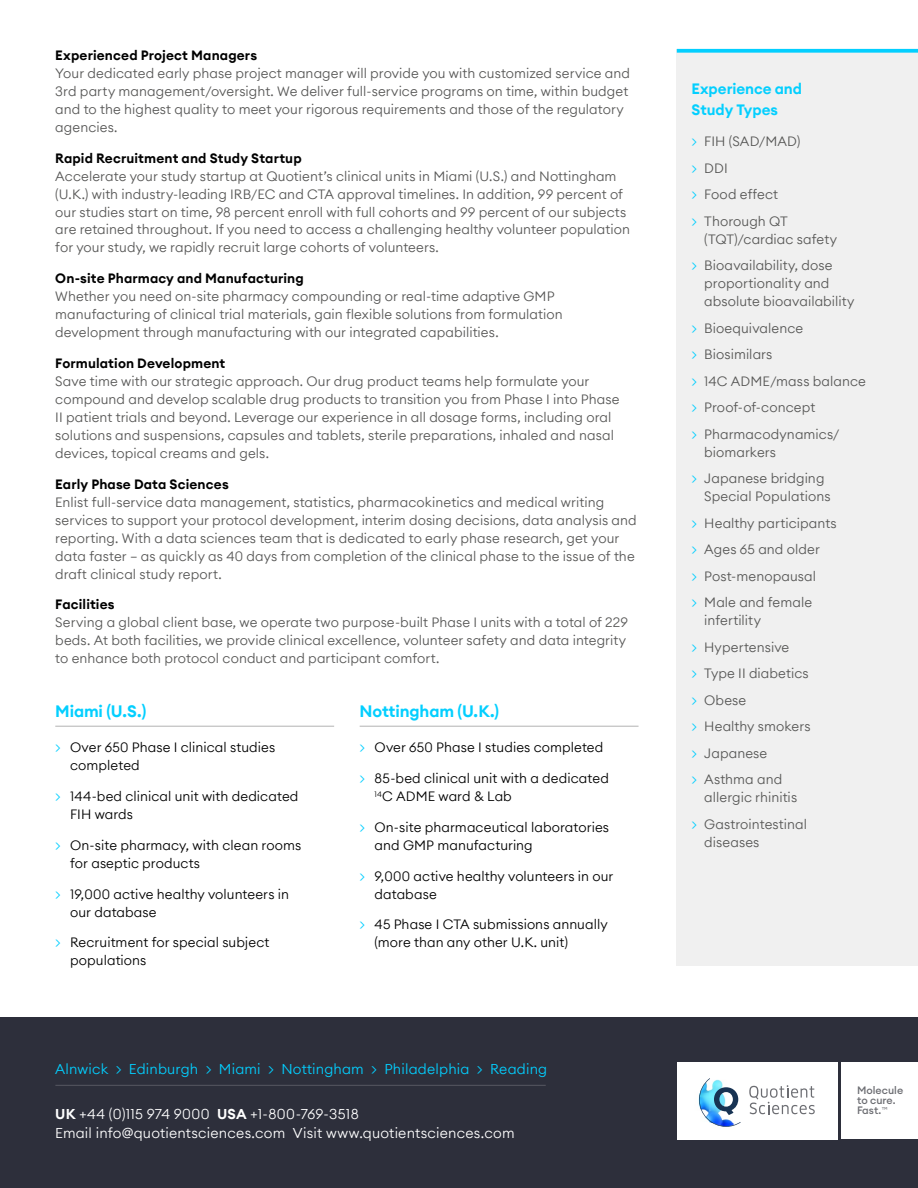
<style>
.page{position:relative;width:918px;height:1188px;background:#fff}
.page>*{position:absolute;margin:0;border:0;box-sizing:border-box;transform-origin:0 0}
.t1{font:600 16.5px "Euclid Circular A";letter-spacing:-.01em;color:#03cfff}
.t2{font:600 15px/21px "Euclid Circular A";letter-spacing:-.005em;color:#03cfff}
.t3{font:300 14.25px/18.8px "Euclid Circular A";letter-spacing:.015em;color:#fff}
.t4{font:300 14.25px "Euclid Circular A";letter-spacing:.01em;color:#03cfff}
.t5{font:300 13.5px/18px "Euclid Circular A";letter-spacing:.005em;color:#575756}
.t6{font:300 13.5px/18px "Euclid Circular A";letter-spacing:.005em;color:#000}
.t7{font:600 13.5px "Euclid Circular A";letter-spacing:.01em;color:#000}
.t8{font:500 10.65px/10.1px "Euclid Circular A Trial";color:#6c6d72}
.s1{color:#03cfff}
.s2{font-weight:600}
</style>
<div class="page">
<hr style="left:55px;top:726px;width:279px;height:1px;background:#b3b2b2">
<hr style="left:360px;top:726px;width:279px;height:1px;background:#b3b2b2">
<div style="left:677px;top:49px;width:241px;height:916px;background:#f0f0f0"></div>
<svg style="left:677px;top:49px;width:241px;height:4px"></svg>
<div style="left:0;top:1018px;width:918px;height:170px;background:#2d2f3b"></div>
<div style="left:841px;top:1062px;width:77px;height:77px;background:#fff"></div>
<div style="left:678px;top:1062px;width:160px;height:77px;background:#fff"></div>
<svg style="left:699px;top:1078px;width:42px;height:49px;background:#95bfdc"></svg>
<svg style="left:749px;top:1085px;width:66px;height:29px;background:#dededf"></svg>
<hr style="left:55px;top:1085px;width:491px;height:1px;background:#575862">
<p class="t7" style="left:55px;top:46px;width:203px">Experienced Project Managers</p>
<p class="t5" style="left:55px;top:64px;width:576px">Your dedicated early phase project manager will provide you with customized service and 3rd party management/oversight. We deliver full-service programs on time, within budget and to the highest quality to meet your rigorous requirements and those of the regulatory agencies.</p>
<p class="t7" style="left:55px;top:149px;width:248px">Rapid Recruitment and Study Startup</p>
<p class="t5" style="left:55px;top:167px;width:576px">Accelerate your study startup at Quotient’s clinical units in Miami (U.S.) and Nottingham (U.K.) with industry-leading IRB/EC and CTA approval timelines. In addition, 99 percent of our studies start on time, 98 percent enroll with full cohorts and 99 percent of our subjects are retained throughout. If you need to access a challenging healthy volunteer population for your study, we rapidly recruit large cohorts of volunteers.</p>
<p class="t7" style="left:55px;top:270px;width:250px">On-site Pharmacy and Manufacturing</p>
<p class="t5" style="left:55px;top:287px;width:509px">Whether you need on-site pharmacy compounding or real-time adaptive GMP manufacturing of clinical trial materials, gain flexible solutions from formulation development through manufacturing with our integrated capabilities.</p>
<p class="t7" style="left:55px;top:354px;width:172px">Formulation Development</p>
<p class="t5" style="left:55px;top:372px;width:566px">Save time with our strategic approach. Our drug product teams help formulate your compound and develop scalable drug products to transition you from Phase I into Phase II patient trials and beyond. Leverage our experience in all dosage forms, including oral solutions and suspensions, capsules and tablets, sterile preparations, inhaled and nasal devices, topical creams and gels.</p>
<p class="t7" style="left:55px;top:475px;width:175px">Early Phase Data Sciences</p>
<p class="t5" style="left:55px;top:493px;width:583px">Enlist full-service data management, statistics, pharmacokinetics and medical writing services to support your protocol development, interim dosing decisions, data analysis and reporting. With a data sciences team that is dedicated to early phase research, get your data faster — as quickly as 40 days from completion of the clinical phase to the issue of the draft clinical study report.</p>
<p class="t7" style="left:55px;top:596px;width:61px">Facilities</p>
<p class="t5" style="left:55px;top:613px;width:574px">Serving a global client base, we operate two purpose-built Phase I units with a total of 229 beds. At both facilities, we provide clinical excellence, volunteer safety and data integrity to enhance both protocol conduct and participant comfort.</p>
<p class="t1" style="left:55px;top:701px;width:92px">Miami (U.S.)</p>
<p class="t6" style="left:70px;top:738px;width:207px;text-indent:-15px"><span class="s1">&gt;</span> Over 650 Phase I clinical studies completed</p>
<p class="t6" style="left:70px;top:787px;width:230px;text-indent:-15px"><span class="s1">&gt;</span> 144-bed clinical unit with dedicated<br>FIH wards</p>
<p class="t6" style="left:70px;top:836px;width:233px;text-indent:-15px"><span class="s1">&gt;</span> On-site pharmacy, with clean rooms for aseptic products</p>
<p class="t6" style="left:70px;top:885px;width:220px;text-indent:-15px"><span class="s1">&gt;</span> 19,000 active healthy volunteers in our database</p>
<p class="t6" style="left:70px;top:933px;width:201px;text-indent:-15px"><span class="s1">&gt;</span> Recruitment for special subject populations</p>
<p class="t1" style="left:360px;top:701px;width:141px">Nottingham (U.K.)</p>
<p class="t6" style="left:360px;top:738px;width:245px"><span class="s1">&gt;</span> Over 650 Phase I studies completed</p>
<p class="t6" style="left:375px;top:769px;width:236px;text-indent:-15px"><span class="s1">&gt;</span> 85-bed clinical unit with a dedicated<br><sup>14</sup>C ADME ward &amp; Lab</p>
<p class="t6" style="left:375px;top:818px;width:236px;text-indent:-15px"><span class="s1">&gt;</span> On-site pharmaceutical laboratories and GMP manufacturing</p>
<p class="t6" style="left:375px;top:867px;width:240px;text-indent:-15px"><span class="s1">&gt;</span> 9,000 active healthy volunteers in our database</p>
<p class="t6" style="left:375px;top:915px;width:235px;text-indent:-15px"><span class="s1">&gt;</span> 45 Phase I CTA submissions annually (more than any other U.K. unit)</p>
<p class="t4" style="left:55px;top:1060px;width:494px">Alnwick &gt; Edinburgh &gt; Miami &gt; Nottingham &gt; Philadelphia &gt; Reading</p>
<p class="t3" style="left:55px;top:1105px;width:461px"><span class="s2">UK</span> +44 (0)115 974 9000 <span class="s2">USA</span> +1-800-769-3518<br>Email info@quotientsciences.com Visit www.quotientsciences.com</p>
<p class="t2" style="left:692px;top:79px;width:112px">Experience and<br>Study Types</p>
<p class="t5" style="left:692px;top:128px;width:110px;line-height:26.5px"><span class="s1">&gt;</span> FIH (SAD/MAD) <span class="s1">&gt;</span> DDI<br><span class="s1">&gt;</span> Food effect<br><span class="s1">&gt;</span> Thorough QT</p>
<p class="t5" style="left:692px;top:225px;width:147px;line-height:26.5px;text-indent:13px">(TQT)/cardiac safety <span class="s1">&gt;</span> Bioavailability, dose</p>
<p class="t5" style="left:704px;top:274px;width:152px">proportionality and absolute bioavailability</p>
<p class="t5" style="left:692px;top:314px;width:176px;line-height:26.5px"><span class="s1">&gt;</span> Bioequivalence<br><span class="s1">&gt;</span> Biosimilars<br><span class="s1">&gt;</span> 14C ADME/mass balance <span class="s1">&gt;</span> Proof-of-concept<br><span class="s1">&gt;</span> Pharmacodynamics/</p>
<p class="t5" style="left:692px;top:438px;width:135px;line-height:26.5px;text-indent:13px">biomarkers<br><span class="s1">&gt;</span> Japanese bridging</p>
<p class="t5" style="left:692px;top:483px;width:147px;line-height:26.5px;text-indent:13px">Special Populations <span class="s1">&gt;</span> Healthy participants <span class="s1">&gt;</span> Ages 65 and older<br><span class="s1">&gt;</span> Post-menopausal<br><span class="s1">&gt;</span> Male and female</p>
<p class="t5" style="left:692px;top:607px;width:121px;line-height:26.5px;text-indent:13px">infertility<br><span class="s1">&gt;</span> Hypertensive<br><span class="s1">&gt;</span> Type II diabetics <span class="s1">&gt;</span> Obese<br><span class="s1">&gt;</span> Healthy smokers <span class="s1">&gt;</span> Japanese<br><span class="s1">&gt;</span> Asthma and</p>
<p class="t5" style="left:692px;top:784px;width:117px;line-height:26.5px;text-align:center">allergic rhinitis<br><span class="s1">&gt;</span> Gastrointestinal</p>
<p class="t5" style="left:704px;top:833px;width:57px">diseases</p>
<p class="t8" style="left:857px;top:1085px;width:48px">Molecule to cure.<br>Fast.<sup>™</sup></p>
</div>
